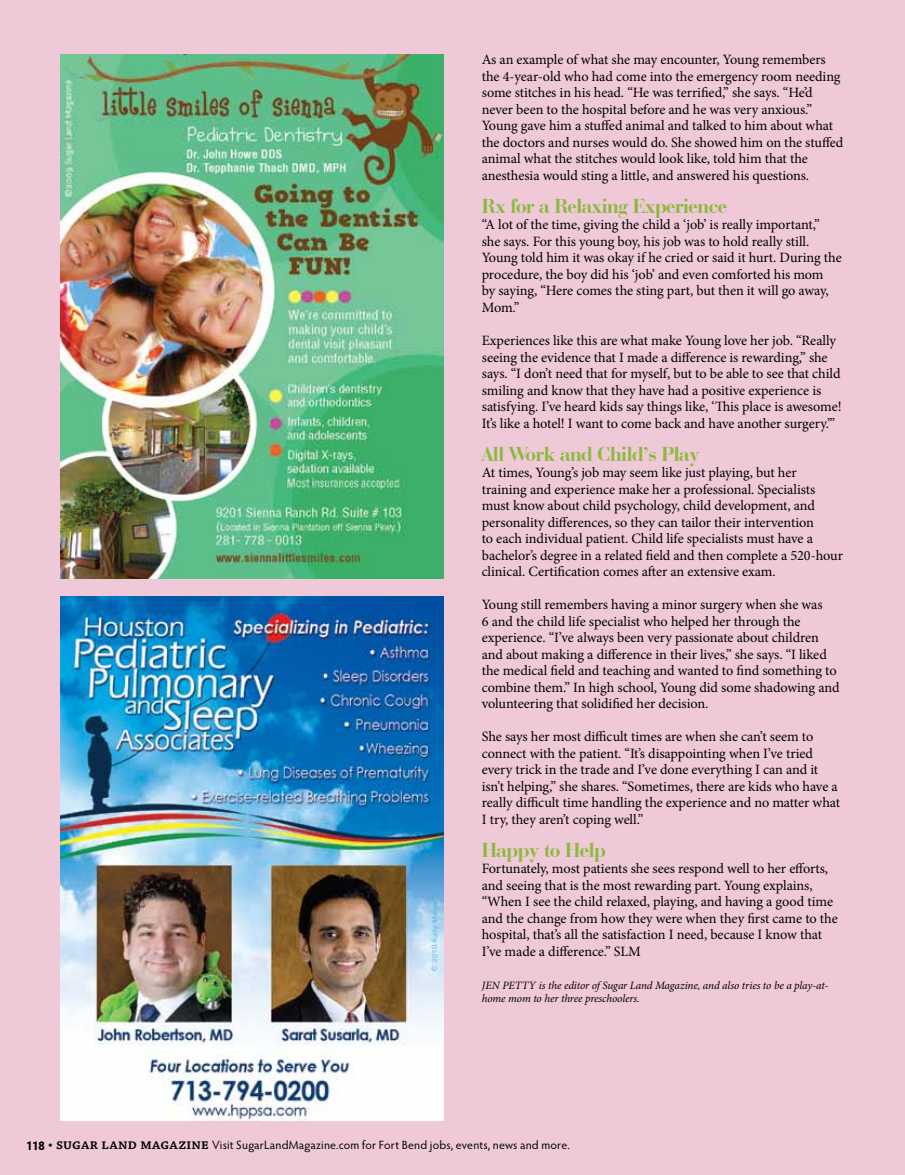
<style>
.page{position:relative;width:905px;height:1175px;background:#fff}
.page>*{position:absolute;margin:0;border:0;box-sizing:border-box;transform-origin:0 0}
.t1{font:700 21px "Bauer Bodoni BT";letter-spacing:-.02em;color:#8ab93e}
.t2{font:14.25px/16.5px "Minion Pro";letter-spacing:-.005em;color:#000}
.t3{font:12px "Hypatia Sans Pro";letter-spacing:.015em;color:#000}
.t4{font:italic 11.25px/13.5px "Minion Pro";letter-spacing:-.01em;color:#000}
.s1{font-weight:700;font-size:12.75px}
.s2{font-family:"Chaparral Pro";font-size:15px}
.s3{font-family:"Chaparral Pro";font-weight:600;font-size:15px}
</style>
<div class="page">
<div style="left:0;top:0;width:904px;height:1174px;background:#f0c9d8"></div>
<img style="left:61px;top:54px;width:382px;height:524px">
<img style="left:61px;top:596px;width:382px;height:524px">
<p class="t2" style="left:482px;top:52px;width:363px">As an example of what she may encounter, Young remembers the 4-year-old who had come into the emergency room needing some stitches in his head. “He was terrified,” she says. “He’d never been to the hospital before and he was very anxious.” Young gave him a stuffed animal and talked to him about what the doctors and nurses would do. She showed him on the stuffed animal what the stitches would look like, told him that the anesthesia would sting a little, and answered his questions.</p>
<h1 class="t1" style="left:482px;top:193px;width:247px">Rx for a Relaxing Experience</h1>
<p class="t2" style="left:482px;top:217px;width:361px">“A lot of the time, giving the child a ‘job’ is really important,” she says. For this young boy, his job was to hold really still.<br>Young told him it was okay if he cried or said it hurt. During the procedure, the boy did his ‘job’ and even comforted his mom<br>by saying, “Here comes the sting part, but then it will go away, Mom.”</p>
<p class="t2" style="left:482px;top:332px;width:361px">Experiences like this are what make Young love her job. “Really seeing the evidence that I made a difference is rewarding,” she says. “I don’t need that for myself, but to be able to see that child smiling and know that they have had a positive experience is satisfying. I’ve heard kids say things like, ‘This place is awesome!<br>It’s like a hotel! I want to come back and have another surgery.’”</p>
<h1 class="t1" style="left:482px;top:440px;width:219px">All Work and Child’s Play</h1>
<p class="t2" style="left:482px;top:464px;width:363px">At times, Young’s job may seem like just playing, but her training and experience make her a professional. Specialists must know about child psychology, child development, and personality differences, so they can tailor their intervention<br>to each individual patient. Child life specialists must have a bachelor’s degree in a related field and then complete a 520-hour clinical. Certification comes after an extensive exam.</p>
<p class="t2" style="left:482px;top:596px;width:359px">Young still remembers having a minor surgery when she was<br>6 and the child life specialist who helped her through the experience. “I’ve always been very passionate about children and about making a difference in their lives,” she says. “I liked the medical field and teaching and wanted to find something to combine them.” In high school, Young did some shadowing and volunteering that solidified her decision.</p>
<p class="t2" style="left:482px;top:728px;width:360px">She says her most difficult times are when she can’t seem to connect with the patient. “It’s disappointing when I’ve tried every trick in the trade and I’ve done everything I can and it isn’t helping,” she shares. “Sometimes, there are kids who have a really difficult time handling the experience and no matter what I try, they aren’t coping well.”</p>
<h1 class="t1" style="left:482px;top:836px;width:126px">Happy to Help</h1>
<p class="t2" style="left:482px;top:860px;width:357px">Fortunately, most patients she sees respond well to her efforts, and seeing that is the most rewarding part. Young explains, “When I see the child relaxed, playing, and having a good time and the change from how they were when they first came to the hospital, that’s all the satisfaction I need, because I know that I’ve made a difference.” SLM</p>
<p class="t4" style="left:482px;top:978px;width:348px">JEN PETTY is the editor of Sugar Land Magazine, and also tries to be a play-at&shy;home mom to her three preschoolers.</p>
<p class="t3" style="left:26px;top:1136px;width:545px"><span class="s1">118</span> <span class="s2">•</span> <span class="s3">sugar land magazine</span> Visit SugarLandMagazine.com for Fort Bend jobs, events, news and more.</p>
</div>
